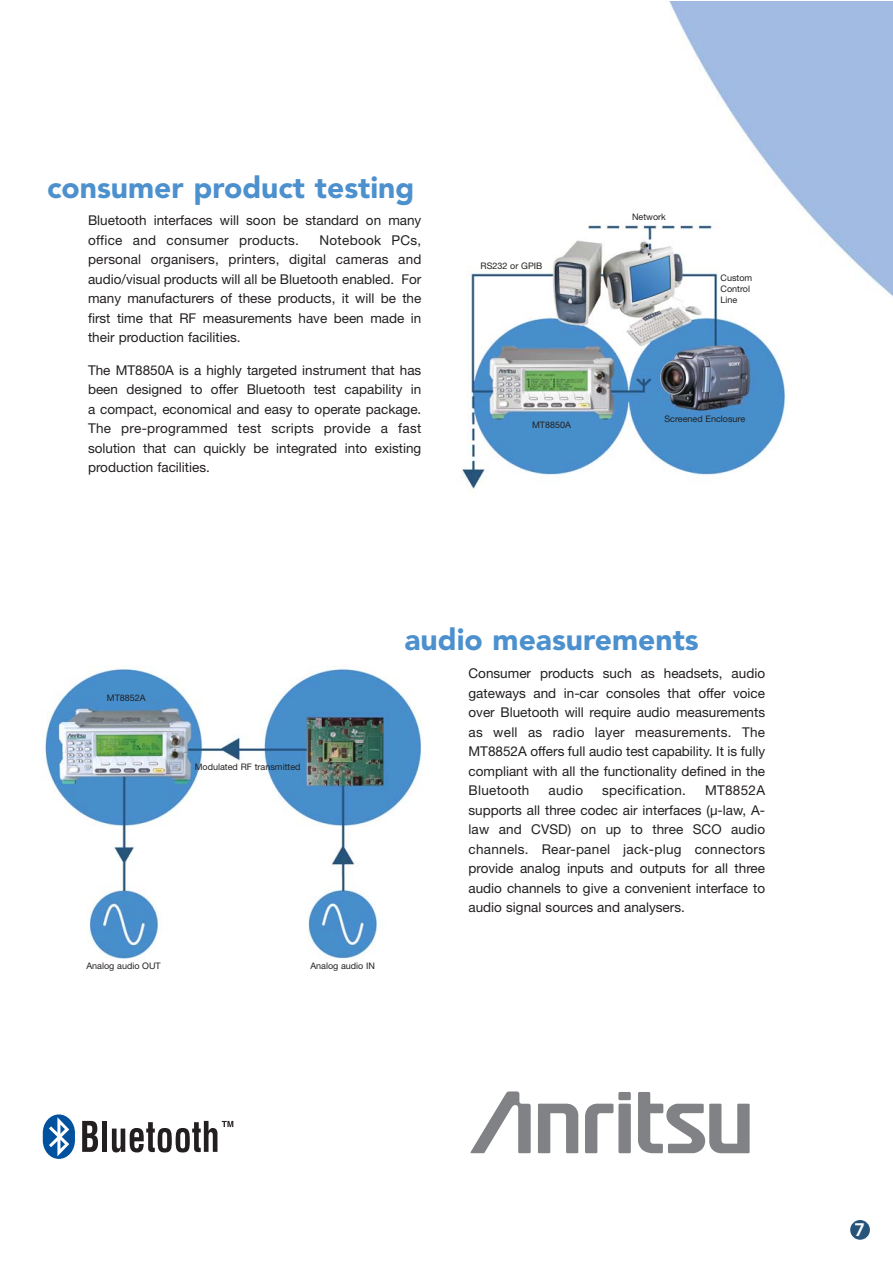
<style>
.page{position:relative;width:893px;height:1263px;background:#fff}
.page>*{position:absolute;margin:0;border:0;box-sizing:border-box;transform-origin:0 0}
.t1{font:900 30px "Avenir";color:#4c90cd}
.t2{font:800 18px "Avenir";color:#fff}
.t3{font:13.5px/19.5px "Helvetica Neue";color:#231f20;text-align:justify}
.t4{font:13.5px "Helvetica Neue";letter-spacing:.02em;color:#231f20}
.t5{font:9px/10.8px "Helvetica Neue";color:#231f20}
</style>
<div class="page">
<img style="left:111px;top:1px;width:781px;height:1143px">
<img style="left:41px;top:665px;width:384px;height:296px">
<svg style="left:538px;top:1103px;width:40px;height:50px"></svg>
<svg style="left:585px;top:1092px;width:46px;height:61px"></svg>
<svg style="left:470px;top:1091px;width:60px;height:62px"></svg>
<svg style="left:638px;top:1092px;width:111px;height:62px"></svg>
<svg style="left:43px;top:1114px;width:32px;height:45px"></svg>
<svg style="left:82px;top:1121px;width:16px;height:31px"></svg>
<div style="left:102px;top:1121px;width:5px;height:31px;background:#231f20"></div>
<svg style="left:112px;top:1121px;width:121px;height:32px"></svg>
<img style="left:455px;top:219px;width:334px;height:275px">
<div style="left:850px;top:1220px;width:19px;height:20px;background:#26547b;border-radius:50%"></div>
<h1 class="t1" style="left:47px;top:175px;width:369px">consumer product testing</h1>
<p class="t3" style="left:88px;top:212px;width:335px">Bluetooth interfaces will soon be standard on many office and consumer products.</p>
<p class="t3" style="left:88px;top:232px;width:335px;text-indent:231px">Notebook PCs, personal organisers, printers, digital cameras and audio/visual products will all be Bluetooth enabled. For many manufacturers of these products, it will be the first time that RF measurements have been made in their production facilities.</p>
<p class="t3" style="left:88px;top:362px;width:335px">The MT8850A is a highly targeted instrument that has been designed to offer Bluetooth test capability in a compact, economical and easy to operate package.<br>The pre-programmed test scripts provide a fast solution that can quickly be integrated into existing production facilities.</p>
<p class="t5" style="left:480px;top:261px;width:63px">RS232 or GPIB</p>
<p class="t5" style="left:532px;top:420px;width:40px">MT8850A</p>
<p class="t5" style="left:632px;top:213px;width:35px">Network</p>
<p class="t5" style="left:720px;top:273px;width:33px">Custom<br>Control<br>Line</p>
<p class="t5" style="left:664px;top:415px;width:82px">Screened Enclosure</p>
<p class="t5" style="left:107px;top:694px;width:40px">MT8852A</p>
<p class="t5" style="left:195px;top:763px;width:107px">Modulated RF transmitted</p>
<p class="t5" style="left:86px;top:962px;width:76px">Analog audio OUT</p>
<p class="t5" style="left:310px;top:962px;width:66px">Analog audio IN</p>
<h1 class="t1" style="left:404px;top:628px;width:296px">audio measurements</h1>
<p class="t3" style="left:468px;top:665px;width:298px">Consumer products such as headsets, audio gateways and in-car consoles that offer voice over Bluetooth will require audio measurements as well as radio layer measurements. The MT8852A offers full audio test capability. It is fully compliant with all the functionality defined in the Bluetooth</p>
<p class="t3" style="left:548px;top:782px;width:36px">audio</p>
<p class="t4" style="left:602px;top:786px;width:85px">specification.</p>
<p class="t3" style="left:468px;top:782px;width:298px;text-indent:236px">MT8852A supports all three codec air interfaces (µ-law, A&shy;law and CVSD) on up to three SCO audio channels. Rear-panel jack-plug connectors provide analog inputs and outputs for all three audio channels to give a convenient interface to audio signal sources and analysers.</p>
<h2 class="t2" style="left:854px;top:1222px;width:12px">7</h2>
</div>
